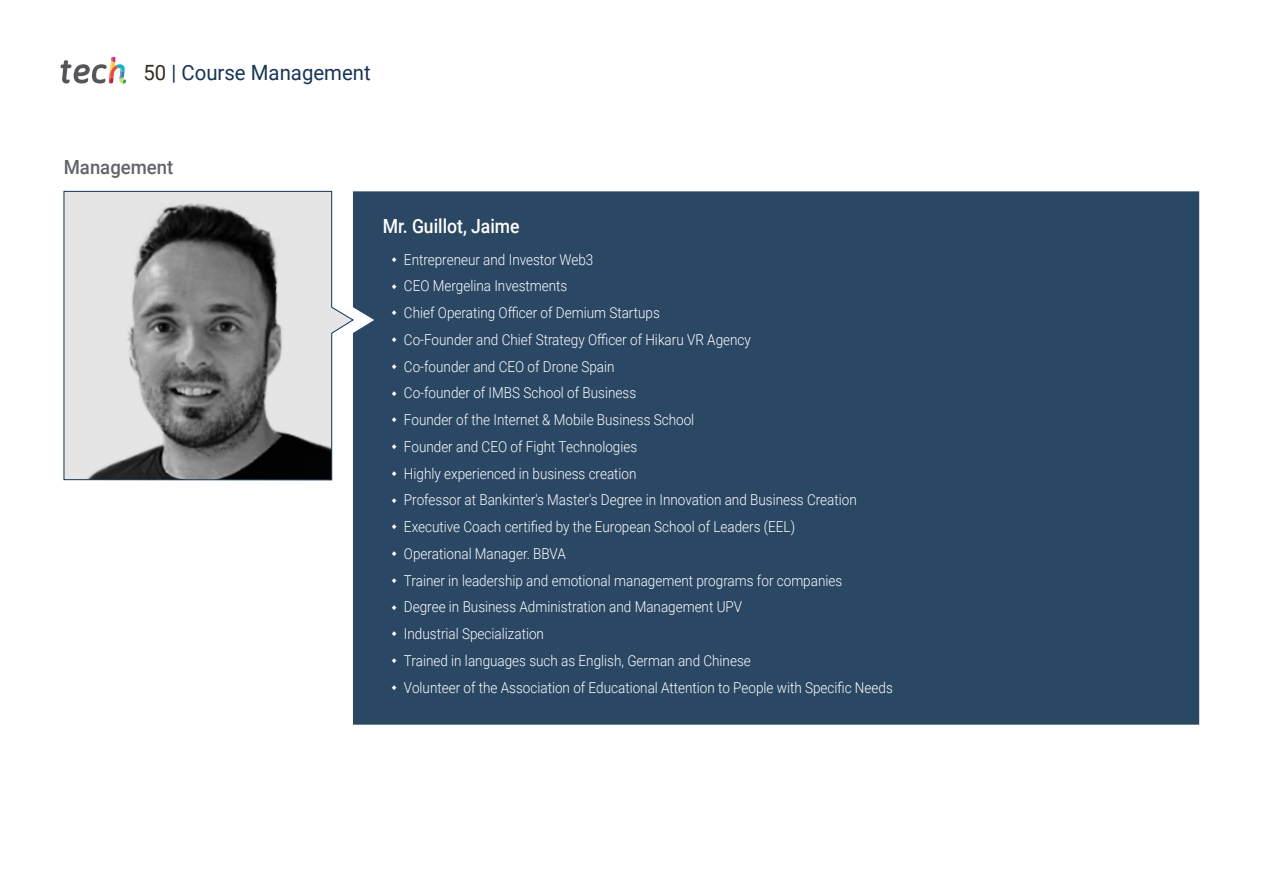
<style>
.page{position:relative;width:1263px;height:893px;background:#fff}
.page>*{position:absolute;margin:0;border:0;box-sizing:border-box;transform-origin:0 0}
.t1{font:21px "Roboto";color:#17355b}
.t2{font:500 19.5px "Roboto";color:#fff;scale:.9 1}
.t3{font:500 19.5px "Roboto";color:#61646a;scale:.95 1}
.t4{font:300 15px/26.7px "Roboto";color:#fff;scale:.9 1}
.s1{color:#312e20}
</style>
<div class="page">
<svg style="left:61px;top:57px;width:65px;height:27px"></svg>
<div style="left:353px;top:191px;width:846px;height:534px;background:#2a4763"></div>
<svg style="left:64px;top:191px;width:290px;height:289px;background:#a3a4a5"></svg>
<svg style="left:392px;top:257px;width:5px;height:5px"></svg>
<svg style="left:392px;top:284px;width:5px;height:5px"></svg>
<svg style="left:392px;top:310px;width:5px;height:5px"></svg>
<svg style="left:392px;top:337px;width:5px;height:5px"></svg>
<svg style="left:392px;top:364px;width:5px;height:5px"></svg>
<svg style="left:392px;top:391px;width:5px;height:5px"></svg>
<svg style="left:392px;top:417px;width:5px;height:5px"></svg>
<svg style="left:392px;top:444px;width:5px;height:5px"></svg>
<svg style="left:392px;top:471px;width:5px;height:5px"></svg>
<svg style="left:392px;top:498px;width:5px;height:5px"></svg>
<svg style="left:392px;top:524px;width:5px;height:5px"></svg>
<svg style="left:392px;top:551px;width:5px;height:5px"></svg>
<svg style="left:392px;top:578px;width:5px;height:5px"></svg>
<svg style="left:392px;top:605px;width:5px;height:5px"></svg>
<svg style="left:392px;top:631px;width:5px;height:5px"></svg>
<svg style="left:392px;top:658px;width:5px;height:5px"></svg>
<svg style="left:392px;top:685px;width:5px;height:5px"></svg>
<h1 class="t1" style="left:144px;top:57px;width:229px"><span class="s1">50</span> | Course Management</h1>
<h2 class="t3" style="left:64px;top:154px;width:117px">Management</h2>
<h2 class="t2" style="left:383px;top:212px;width:154px">Mr. Guillot, Jaime</h2>
<p class="t4" style="left:404px;top:245px;width:545px">Entrepreneur and Investor Web3<br>CEO Mergelina Investments<br>Chief Operating Officer of Demium Startups<br>Co-Founder and Chief Strategy Officer of Hikaru VR Agency<br>Co-founder and CEO of Drone Spain<br>Co-founder of IMBS School of Business<br>Founder of the Internet &amp; Mobile Business School<br>Founder and CEO of Fight Technologies<br>Highly experienced in business creation<br>Professor at Bankinter's Master's Degree in Innovation and Business Creation Executive Coach certified by the European School of Leaders (EEL)<br>Operational Manager. BBVA<br>Trainer in leadership and emotional management programs for companies<br>Degree in Business Administration and Management UPV<br>Industrial Specialization<br>Trained in languages such as English, German and Chinese<br>Volunteer of the Association of Educational Attention to People with Specific Needs</p>
</div>
